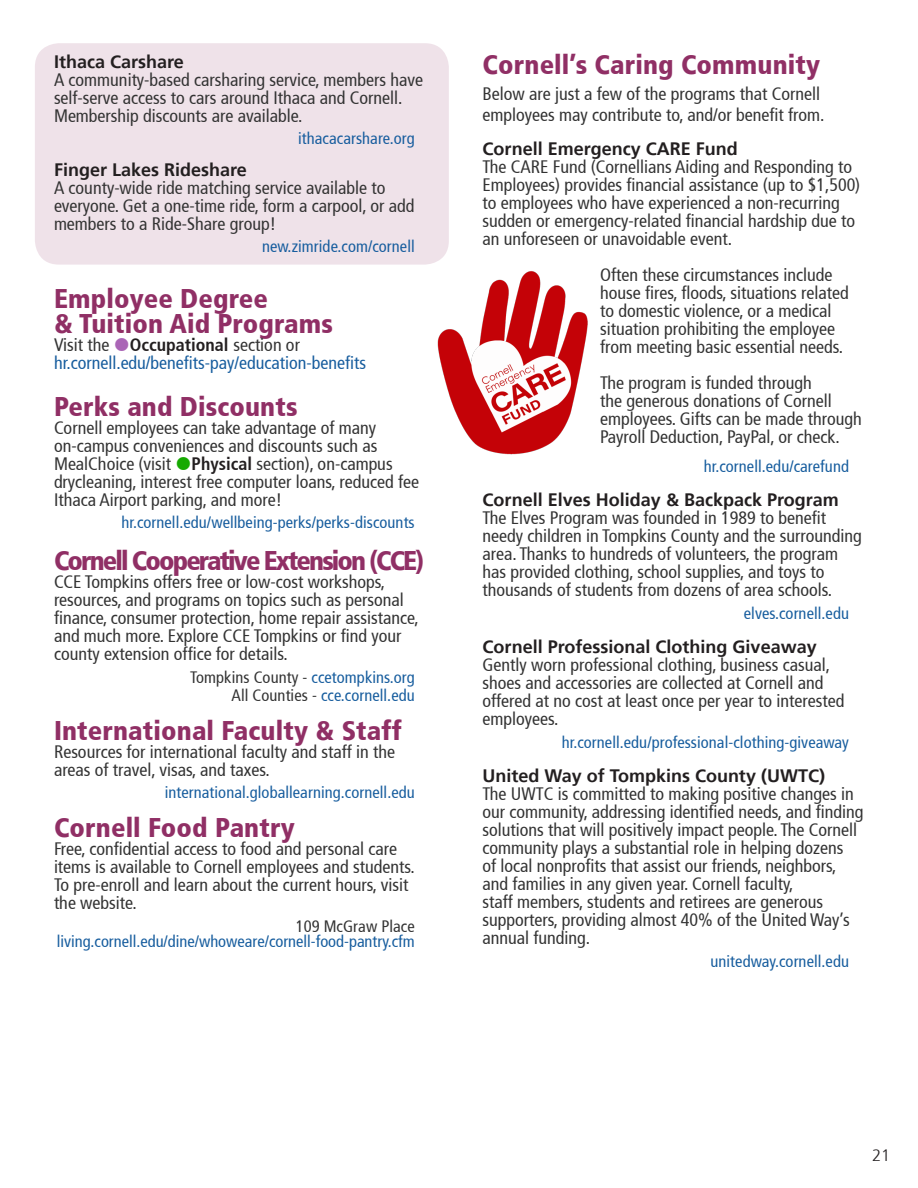
<style>
.page{position:relative;width:918px;height:1188px;background:#fff}
.page>*{position:absolute;margin:0;border:0;box-sizing:border-box;transform-origin:0 0}
.Section_Heading{font:900 condensed 27px "Frutiger 77";letter-spacing:.005em;color:#902f65}
.Section_Heading-2{font:900 condensed 27px "Frutiger 77";letter-spacing:-.07em;color:#902f65}
.Blurb_Text{font:condensed 18px/18px "Frutiger 57";color:#333}
.t1{font:700 18px "Frutiger 65";color:#231f20}
.Section_Description{font:condensed 18px/21px "Frutiger 57";color:#333}
.Blurb_Text-2{font:condensed 18px "Frutiger 57";color:#175d9e}
.Blurb_Contact_Info{font:condensed 16.5px "Frutiger 57";letter-spacing:.005em;color:#175d9e}
.Blurb_Contact_Info-2{font:condensed 16.5px "Frutiger 57";letter-spacing:.005em;color:#333}
.t2{font:300 16.5px "Frutiger 45";color:#231f20}
.s1{font-family:"Frutiger 67";font-weight:700;color:#231f20}
.s2{color:#175d9e}
.s3{color:#333}
</style>
<div class="page">
<div style="left:35px;top:43px;width:414px;height:222px;background:#efe2e9;border-radius:24px"></div>
<img style="left:437px;top:271px;width:151px;height:184px">
<p class="t1" style="left:54px;top:51px;width:131px">Ithaca Carshare</p>
<p class="Blurb_Text" style="left:54px;top:70px;width:371px">A community-based carsharing service, members have self-serve access to cars around Ithaca and Cornell.<br>Membership discounts are available.</p>
<p class="Blurb_Contact_Info" style="left:298px;top:129px;width:118px">ithacacarshare.org</p>
<p class="t1" style="left:54px;top:159px;width:194px">Finger Lakes Rideshare</p>
<p class="Blurb_Text" style="left:54px;top:178px;width:362px">A county-wide ride matching service available to everyone. Get a one-time ride, form a carpool, or add members to a Ride-Share group!</p>
<p class="Blurb_Contact_Info" style="left:262px;top:237px;width:154px">new.zimride.com/cornell</p>
<p class="Section_Heading" style="left:54px;top:282px;width:215px">Employee Degree</p>
<p class="Section_Heading" style="left:54px;top:307px;width:281px">&amp; Tuition Aid Programs</p>
<p class="Blurb_Text" style="left:54px;top:336px;width:248px">Visit the <span class="s1">Occupational</span> section or</p>
<p class="Blurb_Text-2" style="left:54px;top:352px;width:314px">hr.cornell.edu/benefits-pay/education-benefits</p>
<p class="Section_Heading" style="left:54px;top:390px;width:245px">Perks and Discounts</p>
<p class="Blurb_Text" style="left:54px;top:418px;width:367px">Cornell employees can take advantage of many on-campus conveniences and discounts such as MealChoice (visit <span class="s1">Physical</span> section), on-campus drycleaning, interest free computer loans, reduced fee Ithaca Airport parking, and more!</p>
<p class="Blurb_Contact_Info" style="left:122px;top:513px;width:295px">hr.cornell.edu/wellbeing-perks/perks-discounts</p>
<p class="Section_Heading-2" style="left:54px;top:544px;width:371px">Cornell Cooperative Extension (CCE)</p>
<p class="Blurb_Text" style="left:54px;top:573px;width:366px">CCE Tompkins offers free or low-cost workshops, resources, and programs on topics such as personal finance, consumer protection, home repair assistance, and much more. Explore CCE Tompkins or find your county extension office for details.</p>
<p class="Blurb_Contact_Info-2" style="left:190px;top:667px;width:226px">Tompkins County - <span class="s2">ccetompkins.org</span></p>
<p class="Blurb_Contact_Info" style="left:232px;top:685px;width:185px"><span class="s3">All Counties -</span> cce.cornell.edu</p>
<p class="Section_Heading" style="left:54px;top:714px;width:349px">International Faculty &amp; Staff</p>
<p class="Blurb_Text" style="left:54px;top:742px;width:343px">Resources for international faculty and staff in the areas of travel, visas, and taxes.</p>
<p class="Blurb_Contact_Info" style="left:165px;top:783px;width:252px">international.globallearning.cornell.edu</p>
<p class="Section_Heading" style="left:54px;top:811px;width:242px">Cornell Food Pantry</p>
<p class="Blurb_Text" style="left:54px;top:840px;width:362px">Free, confidential access to food and personal care items is available to Cornell employees and students.<br>To pre-enroll and learn about the current hours, visit the website.</p>
<p class="Blurb_Contact_Info-2" style="left:296px;top:916px;width:121px">109 McGraw Place</p>
<p class="Blurb_Contact_Info" style="left:57px;top:931px;width:360px">living.cornell.edu/dine/whoweare/cornell-food-pantry.cfm</p>
<p class="Section_Heading" style="left:483px;top:49px;width:339px">Cornell’s Caring Community</p>
<p class="Section_Description" style="left:483px;top:83px;width:343px">Below are just a few of the programs that Cornell employees may contribute to, and/or benefit from.</p>
<p class="t1" style="left:483px;top:138px;width:257px">Cornell Emergency CARE Fund</p>
<p class="Blurb_Text" style="left:483px;top:158px;width:379px">The CARE Fund (Cornellians Aiding and Responding to Employees) provides financial assistance (up to $1,500) to employees who have experienced a non-recurring sudden or emergency-related financial hardship due to an unforeseen or unavoidable event.</p>
<p class="Blurb_Text" style="left:600px;top:266px;width:250px">Often these circumstances include house fires, floods, situations related to domestic violence, or a medical situation prohibiting the employee from meeting basic essential needs.</p>
<p class="Blurb_Text" style="left:600px;top:374px;width:263px">The program is funded through<br>the generous donations of Cornell employees. Gifts can be made through Payroll Deduction, PayPal, or check.</p>
<p class="Blurb_Contact_Info" style="left:704px;top:456px;width:147px">hr.cornell.edu/carefund</p>
<p class="t1" style="left:483px;top:489px;width:358px">Cornell Elves Holiday &amp; Backpack Program</p>
<p class="Blurb_Text" style="left:483px;top:509px;width:381px">The Elves Program was founded in 1989 to benefit needy children in Tompkins County and the surrounding area. Thanks to hundreds of volunteers, the program has provided clothing, school supplies, and toys to thousands of students from dozens of area schools.</p>
<p class="Blurb_Contact_Info" style="left:744px;top:603px;width:107px">elves.cornell.edu</p>
<p class="t1" style="left:483px;top:636px;width:336px">Cornell Professional Clothing Giveaway</p>
<p class="Blurb_Text" style="left:483px;top:656px;width:363px">Gently worn professional clothing, business casual, shoes and accessories are collected at Cornell and offered at no cost at least once per year to interested employees.</p>
<p class="Blurb_Contact_Info" style="left:562px;top:732px;width:289px">hr.cornell.edu/professional-clothing-giveaway</p>
<p class="t1" style="left:483px;top:765px;width:344px">United Way of Tompkins County (UWTC)</p>
<p class="Blurb_Text" style="left:483px;top:785px;width:382px">The UWTC is committed to making positive changes in our community, addressing identified needs, and finding solutions that will positively impact people. The Cornell community plays a substantial role in helping dozens<br>of local nonprofits that assist our friends, neighbors, and families in any given year. Cornell faculty,<br>staff members, students and retirees are generous supporters, providing almost 40% of the United Way’s annual funding.</p>
<p class="Blurb_Contact_Info" style="left:711px;top:951px;width:140px">unitedway.cornell.edu</p>
<p class="t2" style="left:872px;top:1146px;width:20px">21</p>
</div>
